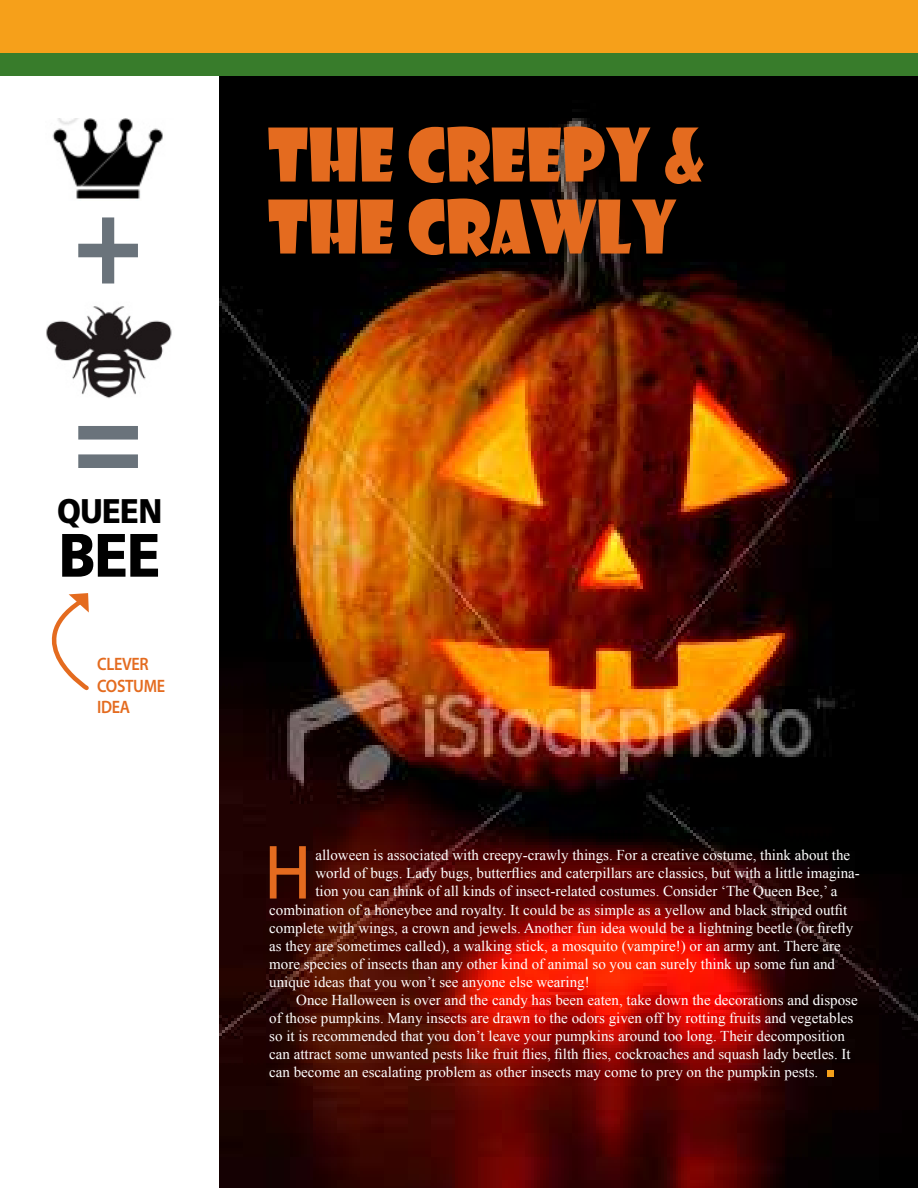
<style>
.page{position:relative;width:918px;height:1188px;background:#fff}
.page>*{position:absolute;margin:0;border:0;box-sizing:border-box;transform-origin:0 0}
.t1{font:700 130.5px/196.5px "Frutiger";color:#6a737b;scale:.9 1}
.t2{font:75px "Frutiger";color:#e46b1f;scale:.9 1}
.t3{font:72px/72px "Showcard Gothic";color:#e46b1f;scale:.9 1}
.t4{font:900 61.2px "Frutiger";color:#000;scale:.9 1}
.t5{font:900 34.2px "Frutiger";letter-spacing:-.02em;color:#000;scale:.9 1}
.t6{font:600 18px/21.6px "Myriad Pro";letter-spacing:-.02em;color:#e46b1f;scale:.9 1}
.t7{font:15px/18px "Times New Roman";color:#fff}
</style>
<div class="page">
<img style="left:220px;top:76px;width:698px;height:1112px">
<div style="left:0;top:0;width:918px;height:54px;background:#f6a01a"></div>
<div style="left:0;top:54px;width:918px;height:22px;background:#387c2b"></div>
<div style="left:828px;top:1070px;width:6px;height:7px;background:#f6a01a"></div>
<img style="left:52px;top:118px;width:111px;height:81px">
<img style="left:46px;top:306px;width:126px;height:93px">
<svg style="left:51px;top:593px;width:38px;height:98px"></svg>
<h1 class="t1" style="left:73px;top:141px;width:80px">+ =</h1>
<h3 class="t5" style="left:57px;top:490px;width:118px">QUEEN</h3>
<h3 class="t4" style="left:59px;top:518px;width:115px">BEE</h3>
<p class="t6" style="left:97px;top:653px;width:77px">CLEVER<br>COSTUME<br>IDEA</p>
<h3 class="t3" style="left:268px;top:116px;width:487px">THE CREEPY &amp;<br>THE CRAWLY</h3>
<h2 class="t2" style="left:263px;top:828px;width:56px">H</h2>
<p class="t7" style="left:315px;top:846px;width:546px">alloween is associated with creepy-crawly things. For a creative costume, think about the world of bugs. Lady bugs, butterflies and caterpillars are classics, but with a little imagina-</p>
<p class="t7" style="left:269px;top:882px;width:586px;text-indent:46px">tion you can think of all kinds of insect-related costumes. Consider ‘The Queen Bee,’ a combination of a honeybee and royalty. It could be as simple as a yellow and black striped outfit complete with wings, a crown and jewels. Another fun idea would be a lightning beetle (or firefly as they are sometimes called), a walking stick, a mosquito (vampire!) or an army ant. There are more species of insects than any other kind of animal so you can surely think up some fun and unique ideas that you won’t see anyone else wearing!</p>
<p class="t7" style="left:269px;top:990px;width:590px;text-indent:27px">Once Halloween is over and the candy has been eaten, take down the decorations and dispose of those pumpkins. Many insects are drawn to the odors given off by rotting fruits and vegetables so it is recommended that you don’t leave your pumpkins around too long. Their decomposition can attract some unwanted pests like fruit flies, filth flies, cockroaches and squash lady beetles. It can become an escalating problem as other insects may come to prey on the pumpkin pests.</p>
</div>
